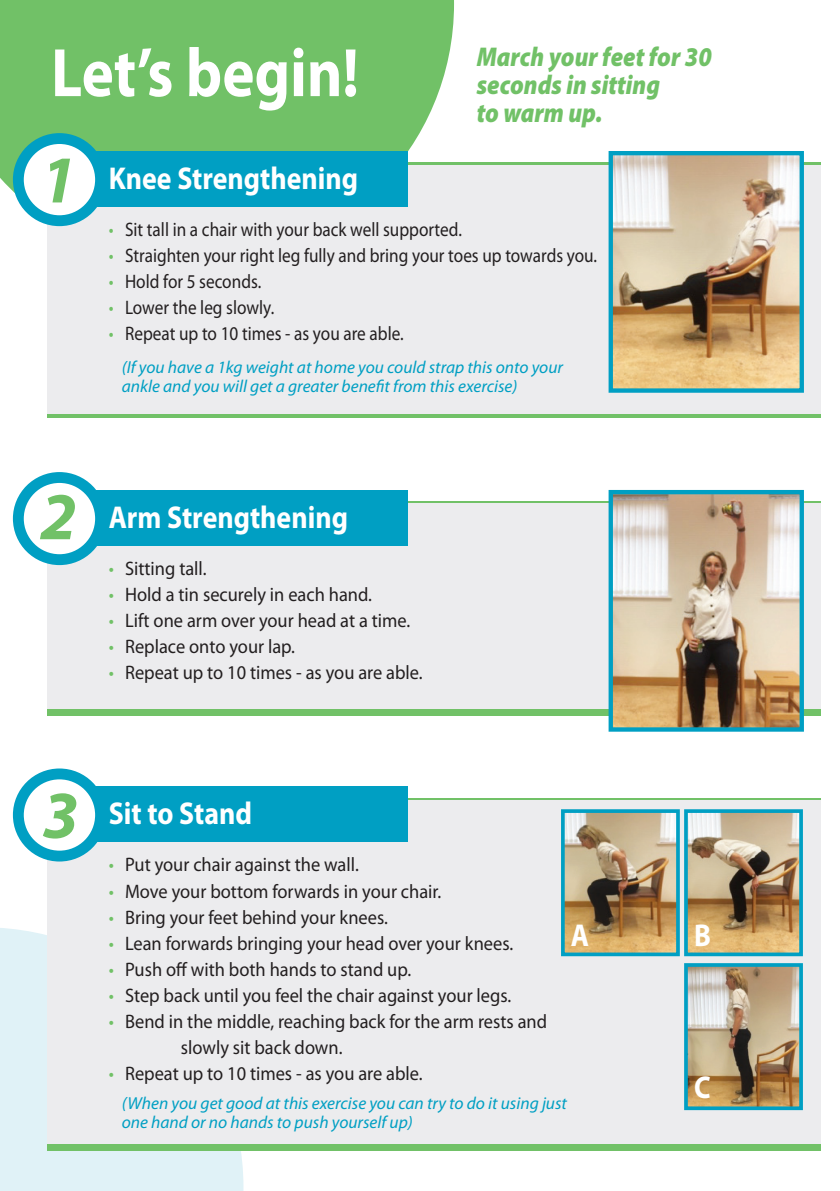
<style>
.page{position:relative;width:840px;height:1191px;background:#fff}
.page>*{position:absolute;margin:0;border:0;box-sizing:border-box;transform-origin:0 0}
.t1{font:700 69.2px "Myriad Pro";color:#fff;scale:.88 1}
.t2{font:italic 700 67.4px "Myriad Pro";color:#71c167}
.t3{font:700 31.6px "Myriad Pro";color:#fff;scale:.88 1}
.t4{font:italic 900 27.2px "Myriad Pro";color:#71c167;scale:.88 1}
.t5{font:19.6px/26px "Myriad Pro";color:#231f20;scale:.94 1}
.t6{font:19.6px "Myriad Pro";color:#231f20;scale:.88 1}
.t7{font:italic 17.4px/19.6px "Myriad Pro";color:#009fc3}
.s1{color:#71c167}
</style>
<div class="page">
<div style="left:0;top:0;width:454px;height:225px;background:#71c167"></div>
<div style="left:0;top:928px;width:243px;height:263px;background:#e0f2f7"></div>
<svg style="left:47px;top:163px;width:773px;height:255px;background:#87c87f"></svg>
<div style="left:47px;top:165px;width:773px;height:248px;background:#ececee"></div>
<img style="left:613px;top:156px;width:185px;height:232px">
<div style="left:608px;top:151px;width:195px;height:242px;border:4px solid #009fc3"></div>
<div style="left:38px;top:151px;width:369px;height:55px;background:#009fc3"></div>
<div style="left:18px;top:139px;width:82px;height:82px;background:#fff;border-radius:50%"></div>
<div style="left:13px;top:133px;width:93px;height:93px;border:11px solid #009fc3;border-radius:50%"></div>
<div style="left:47px;top:501px;width:773px;height:215px;background:#71c167"></div>
<div style="left:47px;top:504px;width:773px;height:205px;background:#ececee"></div>
<img style="left:613px;top:495px;width:185px;height:231px">
<div style="left:608px;top:490px;width:195px;height:241px;border:4px solid #009fc3"></div>
<div style="left:38px;top:490px;width:369px;height:55px;background:#009fc3"></div>
<div style="left:18px;top:477px;width:82px;height:82px;background:#fff;border-radius:50%"></div>
<div style="left:13px;top:472px;width:93px;height:93px;border:11px solid #009fc3;border-radius:50%"></div>
<div style="left:47px;top:798px;width:773px;height:352px;background:linear-gradient(to right,#71c167,#71c167)"></div>
<div style="left:47px;top:800px;width:773px;height:343px;background:#ececee"></div>
<img style="left:565px;top:814px;width:109px;height:137px">
<div style="left:560px;top:809px;width:119px;height:147px;border:4px solid #009fc3"></div>
<img style="left:688px;top:814px;width:109px;height:137px">
<div style="left:683px;top:809px;width:119px;height:147px;border:4px solid #009fc3"></div>
<img style="left:688px;top:968px;width:109px;height:137px">
<div style="left:683px;top:963px;width:119px;height:147px;border:4px solid #009fc3"></div>
<div style="left:38px;top:786px;width:369px;height:56px;background:#009fc3"></div>
<div style="left:18px;top:774px;width:82px;height:82px;background:#fff;border-radius:50%"></div>
<div style="left:13px;top:768px;width:93px;height:93px;border:11px solid #009fc3;border-radius:50%"></div>
<p class="t1" style="left:51px;top:28px;width:351px">Let’s begin!</p>
<p class="t4" style="left:476px;top:38px;width:268px">March your feet for 30</p>
<p class="t4" style="left:476px;top:66px;width:210px">seconds in sitting</p>
<p class="t4" style="left:476px;top:94px;width:144px">to warm up.</p>
<p class="t2" style="left:40px;top:136px;width:38px">1</p>
<p class="t3" style="left:109px;top:157px;width:285px">Knee Strengthening</p>
<p class="t6" style="left:109px;top:217px;width:402px"><span class="s1">•</span> Sit tall in a chair with your back well supported.</p>
<p class="t6" style="left:109px;top:243px;width:556px"><span class="s1">•</span> Straighten your right leg fully and bring your toes up towards you.</p>
<p class="t6" style="left:109px;top:270px;width:175px"><span class="s1">•</span> Hold for 5 seconds.</p>
<p class="t6" style="left:109px;top:296px;width:189px"><span class="s1">•</span> Lower the leg slowly.</p>
<p class="t6" style="left:109px;top:322px;width:336px"><span class="s1">•</span> Repeat up to 10 times - as you are able.</p>
<p class="t7" style="left:122px;top:357px;width:442px">(If you have a 1kg weight at home you could strap this onto your ankle and you will get a greater benefit from this exercise)</p>
<p class="t2" style="left:40px;top:473px;width:38px">2</p>
<p class="t3" style="left:109px;top:496px;width:273px">Arm Strengthening</p>
<p class="t5" style="left:109px;top:555px;width:105px"><span class="s1">•</span> Sitting tall.</p>
<p class="t5" style="left:109px;top:581px;width:281px"><span class="s1">•</span> Hold a tin securely in each hand.</p>
<p class="t5" style="left:109px;top:607px;width:322px"><span class="s1">•</span> Lift one arm over your head at a time.</p>
<p class="t5" style="left:109px;top:633px;width:200px"><span class="s1">•</span> Replace onto your lap.</p>
<p class="t5" style="left:109px;top:659px;width:335px"><span class="s1">•</span> Repeat up to 10 times - as you are able.</p>
<p class="t2" style="left:42px;top:771px;width:38px">3</p>
<p class="t3" style="left:109px;top:792px;width:164px">Sit to Stand</p>
<p class="t5" style="left:109px;top:851px;width:267px"><span class="s1">•</span> Put your chair against the wall.</p>
<p class="t5" style="left:109px;top:877px;width:355px"><span class="s1">•</span> Move your bottom forwards in your chair.</p>
<p class="t5" style="left:109px;top:903px;width:298px"><span class="s1">•</span> Bring your feet behind your knees.</p>
<p class="t5" style="left:109px;top:930px;width:431px"><span class="s1">•</span> Lean forwards bringing your head over your knees.</p>
<p class="t5" style="left:109px;top:956px;width:323px"><span class="s1">•</span> Push off with both hands to stand up.</p>
<p class="t5" style="left:109px;top:982px;width:429px"><span class="s1">•</span> Step back until you feel the chair against your legs.</p>
<p class="t5" style="left:181px;top:1008px;width:391px;text-indent:-72px"><span class="s1">•</span> Bend in the middle, reaching back for the arm rests and slowly sit back down.</p>
<p class="t5" style="left:109px;top:1060px;width:335px"><span class="s1">•</span> Repeat up to 10 times - as you are able.</p>
<p class="t3" style="left:570px;top:914px;width:22px">A</p>
<p class="t3" style="left:694px;top:914px;width:21px">B</p>
<p class="t3" style="left:694px;top:1066px;width:20px">C</p>
<p class="t7" style="left:122px;top:1092px;width:446px">(When you get good at this exercise you can try to do it using just one hand or no hands to push yourself up)</p>
</div>
